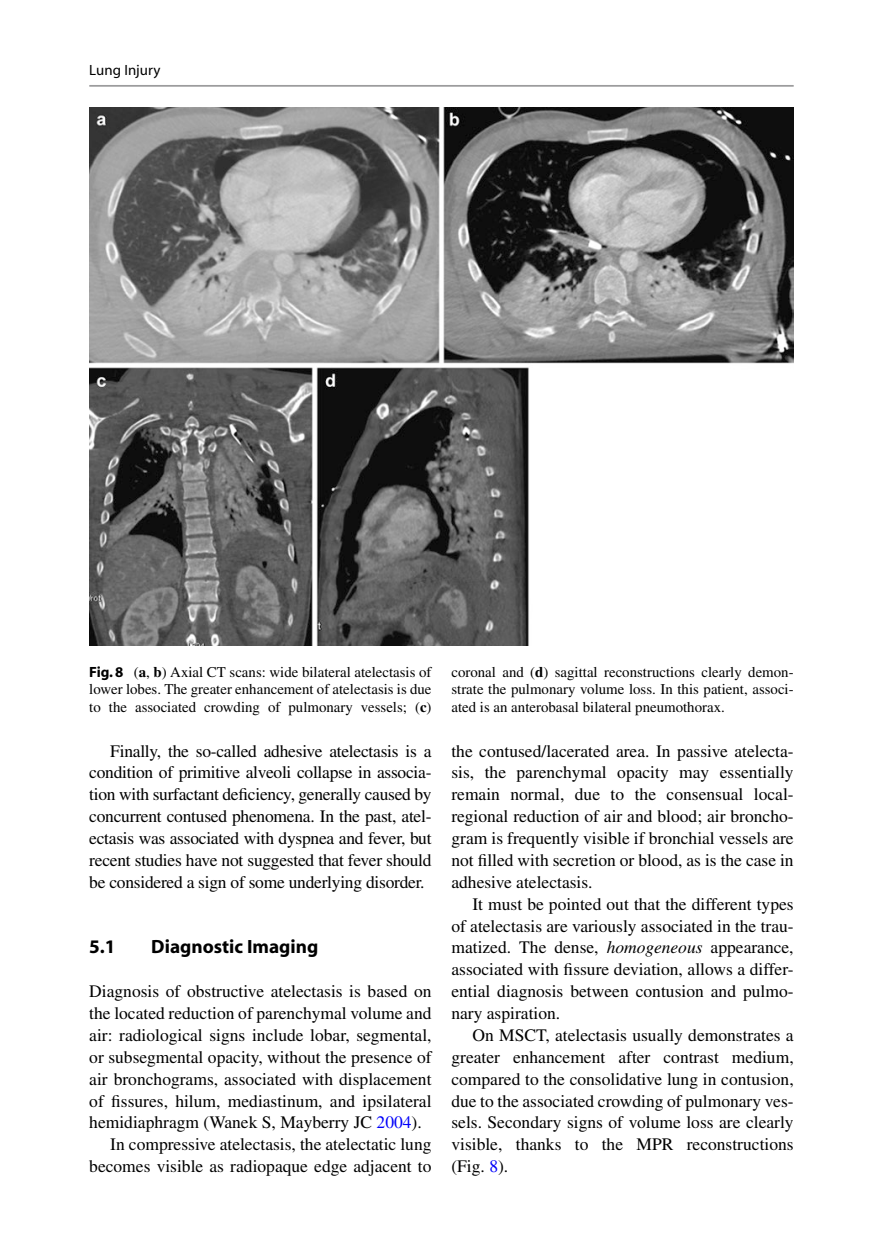
<style>
.page{position:relative;width:883px;height:1260px;background:#fff}
.page>*{position:absolute;margin:0;border:0;box-sizing:border-box;transform-origin:0 0}
.t1{font:700 19.25px "Myriad";color:#000}
.t2{font:17.5px/21.9px "Times";color:#000;text-align:justify}
.t3{font:14.88px/17.5px "Times";color:#000;text-align:justify}
.t4{font:14.88px "Myriad";letter-spacing:.005em;color:#000}
.s1{font-family:"Myriad";font-weight:700}
.s2{font-weight:700}
.s3{color:#0000fa}
.s4{font-style:italic}
</style>
<div class="page">
<img style="left:89px;top:107px;width:705px;height:539px">
<hr style="left:89px;top:85px;width:705px;height:2px;background:#9c9c9d">
<p class="t4" style="left:89px;top:63px;width:73px">Lung Injury</p>
<p class="t3" style="left:89px;top:663px;width:344px"><span class="s1">Fig. 8</span> (<span class="s2">a</span>, <span class="s2">b</span>) Axial CT scans: wide bilateral atelectasis of lower lobes. The greater enhancement of atelectasis is due to the associated crowding of pulmonary vessels; (<span class="s2">c</span>)</p>
<p class="t3" style="left:451px;top:663px;width:344px">coronal and (<span class="s2">d</span>) sagittal reconstructions clearly demon&shy;strate the pulmonary volume loss. In this patient, associ&shy;ated is an anterobasal bilateral pneumothorax.</p>
<p class="t2" style="left:89px;top:740px;width:344px;text-indent:21px">Finally, the so-called adhesive atelectasis is a condition of primitive alveoli collapse in associa&shy;tion with surfactant deficiency, generally caused by concurrent contused phenomena. In the past, atel&shy;ectasis was associated with dyspnea and fever, but recent studies have not suggested that fever should be considered a sign of some underlying disorder.</p>
<p class="t1" style="left:89px;top:937px;width:28px">5.1</p>
<p class="t1" style="left:151px;top:937px;width:169px">Diagnostic Imaging</p>
<p class="t2" style="left:89px;top:980px;width:344px">Diagnosis of obstructive atelectasis is based on</p>
<p class="t2" style="left:89px;top:1002px;width:344px">the located reduction of parenchymal volume and</p>
<p class="t2" style="left:89px;top:1024px;width:344px">air: radiological signs include lobar, segmental,</p>
<p class="t2" style="left:89px;top:1046px;width:344px">or subsegmental opacity, without the presence of</p>
<p class="t2" style="left:89px;top:1068px;width:344px">air bronchograms, associated with displacement</p>
<p class="t2" style="left:89px;top:1090px;width:344px">of fissures, hilum, mediastinum, and ipsilateral</p>
<p class="t2" style="left:89px;top:1112px;width:334px">hemidiaphragm (Wanek S, Mayberry JC <span class="s3">2004</span>).</p>
<p class="t2" style="left:110px;top:1133px;width:323px">In compressive atelectasis, the atelectatic lung</p>
<p class="t2" style="left:89px;top:1155px;width:344px">becomes visible as radiopaque edge adjacent to</p>
<p class="t2" style="left:451px;top:740px;width:344px">the contused/lacerated area. In passive atelecta&shy;sis, the parenchymal opacity may essentially remain normal, due to the consensual local&shy;regional reduction of air and blood; air broncho&shy;gram is frequently visible if bronchial vessels are not filled with secretion or blood, as is the case in adhesive atelectasis.</p>
<p class="t2" style="left:451px;top:893px;width:344px;text-indent:21px">It must be pointed out that the different types of atelectasis are variously associated in the trau&shy;matized. The dense, <span class="s4">homogeneous</span> appearance, associated with fissure deviation, allows a differ&shy;ential diagnosis between contusion and pulmo&shy;nary aspiration.</p>
<p class="t2" style="left:451px;top:1024px;width:344px;text-indent:21px">On MSCT, atelectasis usually demonstrates a greater enhancement after contrast medium, compared to the consolidative lung in contusion, due to the associated crowding of pulmonary ves&shy;sels. Secondary signs of volume loss are clearly visible, thanks to the MPR reconstructions (Fig. <span class="s3">8</span>).</p>
</div>
